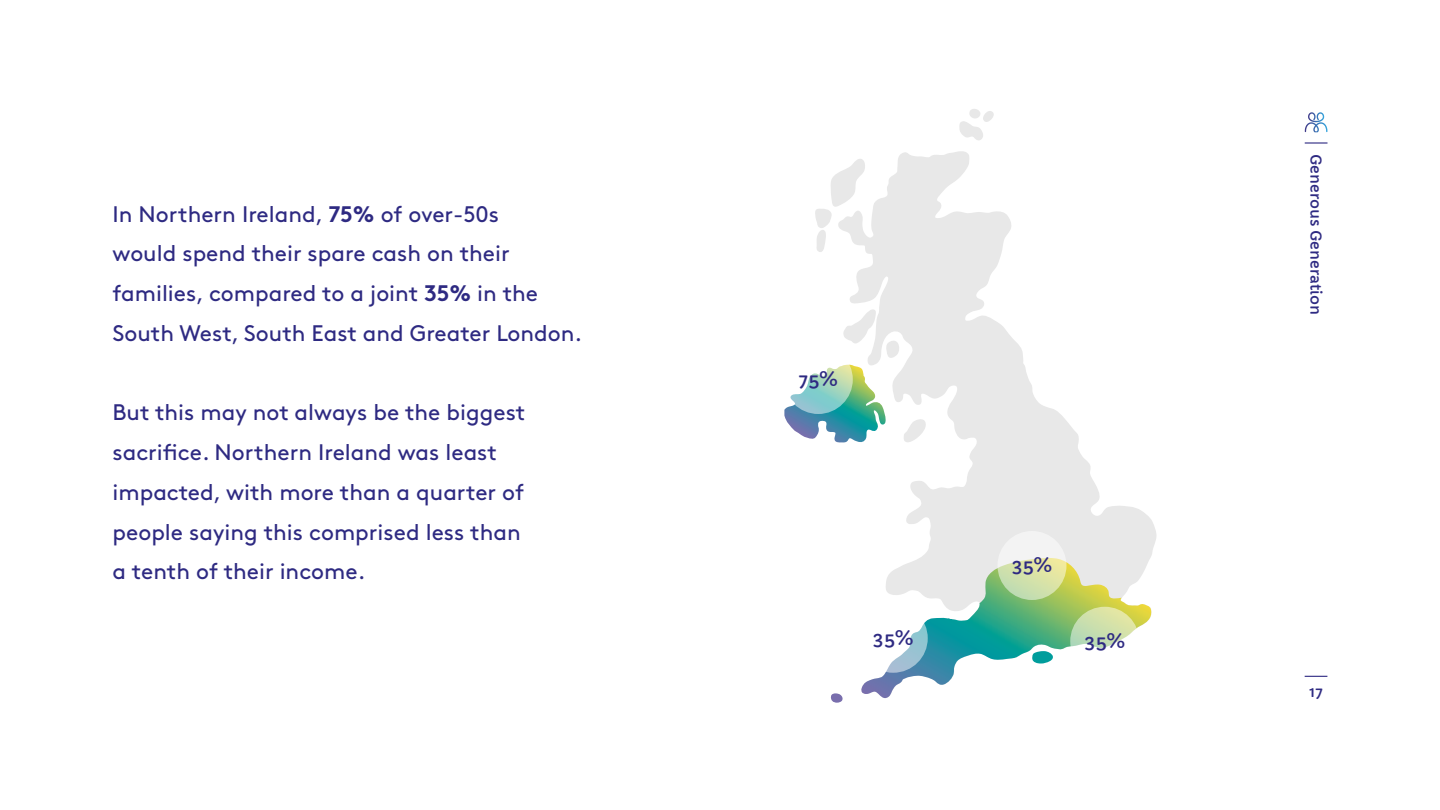
<style>
.page{position:relative;width:1440px;height:810px;background:#fff}
.page>*{position:absolute;margin:0;border:0;box-sizing:border-box;transform-origin:0 0}
.t1{font:22.5px/39.8px "Brown";color:#2e2a82}
.t2{font:18.75px "Capriola";color:#2e2a82}
.t3{font:15px "Capriola";color:#2e2a82}
.s1{font-weight:700}
</style>
<div class="page">
<svg style="left:1305px;top:112px;width:23px;height:20px"></svg>
<hr style="left:1305px;top:142px;width:23px;height:2px;background:#2e2a82">
<svg style="left:1305px;top:676px;width:22px;height:1px"></svg>
<svg style="left:784px;top:404px;width:54px;height:39px"></svg>
<svg style="left:959px;top:109px;width:35px;height:31px"></svg>
<svg style="left:838px;top:151px;width:319px;height:407px"></svg>
<svg style="left:831px;top:693px;width:12px;height:10px"></svg>
<svg style="left:903px;top:418px;width:23px;height:24px"></svg>
<svg style="left:886px;top:340px;width:14px;height:18px"></svg>
<svg style="left:843px;top:307px;width:33px;height:36px"></svg>
<svg style="left:815px;top:158px;width:51px;height:94px"></svg>
<svg style="left:861px;top:558px;width:291px;height:140px"></svg>
<svg style="left:998px;top:531px;width:68px;height:69px"></svg>
<svg style="left:784px;top:345px;width:69px;height:69px"></svg>
<svg style="left:1070px;top:607px;width:69px;height:69px"></svg>
<svg style="left:859px;top:604px;width:69px;height:69px"></svg>
<p class="t1" style="left:112px;top:192px;width:471px">In Northern Ireland, <span class="s1">75%</span> of over-50s<br>would spend their spare cash on their families, compared to a joint <span class="s1">35%</span> in the South West, South East and Greater London.</p>
<p class="t1" style="left:112px;top:391px;width:414px">But this may not always be the biggest sacrifice. Northern Ireland was least impacted, with more than a quarter of people saying this comprised less than a tenth of their income.</p>
<p class="t2" style="left:799px;top:368px;width:40px">75%</p>
<p class="t2" style="left:1012px;top:554px;width:42px">35%</p>
<p class="t2" style="left:873px;top:627px;width:42px">35%</p>
<p class="t2" style="left:1084px;top:630px;width:42px">35%</p>
<p class="t3" style="left:1325px;top:154px;width:163px;rotate:90deg">Generous Generation</p>
<p class="t3" style="left:1309px;top:682px;width:15px">17</p>
</div>
